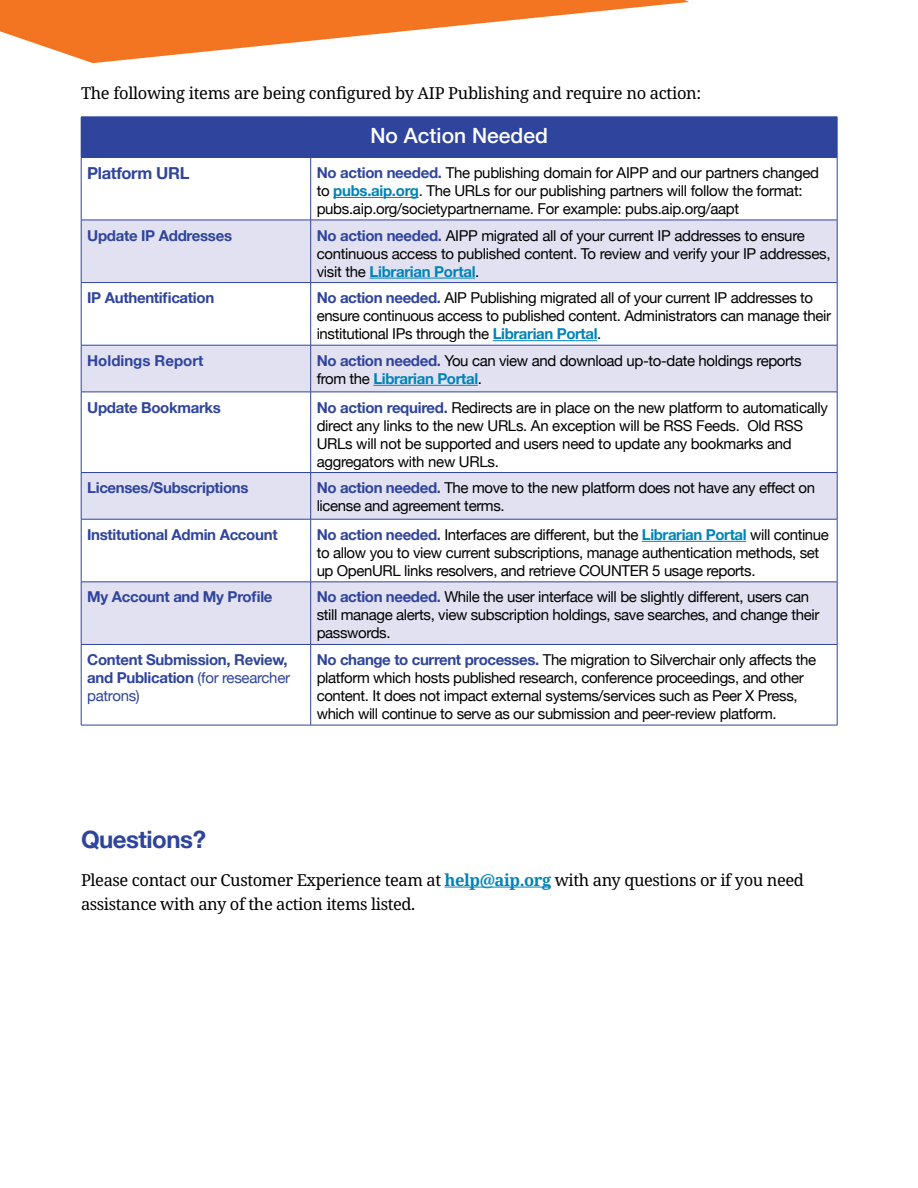
<style>
.page{position:relative;width:918px;height:1188px;background:#fff}
.page>*{position:absolute;margin:0;border:0;box-sizing:border-box;transform-origin:0 0}
.t1{font:700 24px "Helvetica Neue";letter-spacing:-.02em;color:#2f449c}
.t2{font:500 21px "Helvetica Neue";color:#fff}
.t3{font:16.5px/24px "Noto Serif";letter-spacing:-.025em;color:#000}
.t4{font:700 16.5px "Helvetica Neue";letter-spacing:-.02em;color:#2f449c}
.t5{font:15px/18px "Helvetica Neue";letter-spacing:-.025em;color:#000}
.t6{font:700 15px/18px "Helvetica Neue";letter-spacing:-.02em;color:#2f449c}
.t7{font:700 15px "Helvetica Neue";color:#2f449c}
.s1{font-weight:700;color:#2f449c}
.s2{font-weight:700;color:#0083b8}
.s3{font-weight:400}
</style>
<div class="page">
<svg style="left:0;top:0;width:689px;height:63px"></svg>
<div style="left:81px;top:117px;width:756px;height:40px;background:#2f449c"></div>
<svg style="left:82px;top:221px;width:755px;height:423px;fill:#e2e1f1"></svg>
<hr style="left:837px;top:117px;width:1px;height:40px;background:#2f449c">
<hr style="left:81px;top:157px;width:230px;height:1px;background:#2f449c">
<hr style="left:81px;top:158px;width:1px;height:62px;background:#2f449c">
<hr style="left:311px;top:157px;width:526px;height:1px;background:#2f449c">
<hr style="left:310px;top:158px;width:1px;height:62px;background:#2f449c">
<hr style="left:837px;top:158px;width:1px;height:62px;background:#2f449c">
<hr style="left:81px;top:220px;width:230px;height:1px;background:#2f449c">
<hr style="left:311px;top:220px;width:526px;height:1px;background:#2f449c">
<hr style="left:81px;top:220px;width:1px;height:62px;background:#2f449c">
<hr style="left:310px;top:220px;width:1px;height:62px;background:#2f449c">
<hr style="left:837px;top:220px;width:1px;height:62px;background:#2f449c">
<hr style="left:81px;top:282px;width:230px;height:1px;background:#2f449c">
<hr style="left:81px;top:283px;width:1px;height:62px;background:#2f449c">
<hr style="left:311px;top:282px;width:526px;height:1px;background:#2f449c">
<hr style="left:310px;top:283px;width:1px;height:62px;background:#2f449c">
<hr style="left:837px;top:283px;width:1px;height:62px;background:#2f449c">
<hr style="left:81px;top:345px;width:230px;height:1px;background:#2f449c">
<hr style="left:81px;top:345px;width:1px;height:47px;background:#2f449c">
<hr style="left:311px;top:345px;width:526px;height:1px;background:#2f449c">
<hr style="left:310px;top:345px;width:1px;height:47px;background:#2f449c">
<hr style="left:837px;top:345px;width:1px;height:47px;background:#2f449c">
<hr style="left:81px;top:392px;width:230px;height:1px;background:#2f449c">
<hr style="left:81px;top:392px;width:1px;height:80px;background:#2f449c">
<hr style="left:311px;top:392px;width:526px;height:1px;background:#2f449c">
<hr style="left:310px;top:392px;width:1px;height:80px;background:#2f449c">
<hr style="left:837px;top:392px;width:1px;height:80px;background:#2f449c">
<hr style="left:81px;top:472px;width:230px;height:1px;background:#2f449c">
<hr style="left:81px;top:473px;width:1px;height:46px;background:#2f449c">
<hr style="left:311px;top:472px;width:526px;height:1px;background:#2f449c">
<hr style="left:310px;top:473px;width:1px;height:46px;background:#2f449c">
<hr style="left:837px;top:473px;width:1px;height:46px;background:#2f449c">
<hr style="left:81px;top:519px;width:230px;height:1px;background:#2f449c">
<hr style="left:81px;top:519px;width:1px;height:63px;background:#2f449c">
<hr style="left:311px;top:519px;width:526px;height:1px;background:#2f449c">
<hr style="left:310px;top:519px;width:1px;height:63px;background:#2f449c">
<hr style="left:837px;top:519px;width:1px;height:63px;background:#2f449c">
<hr style="left:81px;top:582px;width:230px;height:1px;background:#2f449c">
<hr style="left:81px;top:582px;width:1px;height:62px;background:#2f449c">
<hr style="left:311px;top:582px;width:526px;height:1px;background:#2f449c">
<hr style="left:310px;top:582px;width:1px;height:62px;background:#2f449c">
<hr style="left:837px;top:582px;width:1px;height:62px;background:#2f449c">
<hr style="left:81px;top:644px;width:230px;height:1px;background:#2f449c">
<hr style="left:81px;top:645px;width:1px;height:80px;background:#2f449c">
<hr style="left:311px;top:644px;width:526px;height:1px;background:#2f449c">
<hr style="left:310px;top:645px;width:1px;height:80px;background:#2f449c">
<hr style="left:837px;top:645px;width:1px;height:80px;background:#2f449c">
<hr style="left:81px;top:725px;width:230px;height:1px;background:#2f449c">
<hr style="left:311px;top:725px;width:526px;height:1px;background:#2f449c">
<hr style="left:333px;top:197px;width:86px;height:1px;background:#0083b8">
<hr style="left:370px;top:278px;width:105px;height:1px;background:#0083b8">
<hr style="left:493px;top:340px;width:104px;height:1px;background:#0083b8">
<hr style="left:373px;top:385px;width:105px;height:1px;background:#0083b8">
<hr style="left:642px;top:541px;width:104px;height:1px;background:#0083b8">
<hr style="left:445px;top:887px;width:106px;height:1px;background:#0083b8">
<p class="t3" style="left:81px;top:81px;width:622px">The following items are being configured by AIP Publishing and require no action:</p>
<h2 class="t2" style="left:370px;top:119px;width:179px">No Action Needed</h2>
<p class="t4" style="left:87px;top:161px;width:104px">Platform URL</p>
<p class="t5" style="left:317px;top:164px;width:504px"><span class="s1">No action needed.</span> The publishing domain for AIPP and our partners changed to <span class="s2">pubs.aip.org</span>. The URLs for our publishing partners will follow the format: pubs.aip.org/societypartnername. For example: pubs.aip.org/aapt</p>
<p class="t6" style="left:87px;top:227px;width:146px">Update IP Addresses</p>
<p class="t5" style="left:317px;top:227px;width:515px"><span class="s1">No action needed.</span> AIPP migrated all of your current IP addresses to ensure continuous access to published content. To review and verify your IP addresses, visit the <span class="s2">Librarian Portal</span>.</p>
<p class="t6" style="left:87px;top:289px;width:129px">IP Authentification</p>
<p class="t5" style="left:317px;top:290px;width:516px"><span class="s1">No action needed.</span> AIP Publishing migrated all of your current IP addresses to ensure continuous access to published content. Administrators can manage their institutional IPs through the <span class="s2">Librarian Portal</span>.</p>
<p class="t7" style="left:87px;top:349px;width:118px">Holdings Report</p>
<p class="t5" style="left:317px;top:352px;width:486px"><span class="s1">No action needed.</span> You can view and download up-to-date holdings reports from the <span class="s2">Librarian Portal</span>.</p>
<p class="t6" style="left:87px;top:399px;width:135px">Update Bookmarks</p>
<p class="t5" style="left:317px;top:399px;width:513px"><span class="s1">No action required.</span> Redirects are in place on the new platform to automatically direct any links to the new URLs. An exception will be RSS Feeds. Old RSS URLs will not be supported and users need to update any bookmarks and aggregators with new URLs.</p>
<p class="t6" style="left:87px;top:479px;width:163px">Licenses/Subscriptions</p>
<p class="t5" style="left:317px;top:480px;width:500px"><span class="s1">No action needed.</span> The move to the new platform does not have any effect on license and agreement terms.</p>
<p class="t6" style="left:87px;top:526px;width:192px">Institutional Admin Account</p>
<p class="t5" style="left:317px;top:526px;width:514px"><span class="s1">No action needed.</span> Interfaces are different, but the <span class="s2">Librarian Portal</span> will continue to allow you to view current subscriptions, manage authentication methods, set up OpenURL links resolvers, and retrieve COUNTER 5 usage reports.</p>
<p class="t6" style="left:87px;top:589px;width:187px">My Account and My Profile</p>
<p class="t5" style="left:317px;top:589px;width:504px"><span class="s1">No action needed.</span> While the user interface will be slightly different, users can still manage alerts, view subscription holdings, save searches, and change their passwords.</p>
<p class="t6" style="left:87px;top:651px;width:204px">Content Submission, Review, and Publication <span class="s3">(for researcher patrons)</span></p>
<p class="t5" style="left:317px;top:652px;width:501px"><span class="s1">No change to current processes.</span> The migration to Silverchair only affects the platform which hosts published research, conference proceedings, and other content. It does not impact external systems/services such as Peer X Press, which will continue to serve as our submission and peer-review platform.</p>
<h1 class="t1" style="left:81px;top:821px;width:127px">Questions?</h1>
<p class="t3" style="left:81px;top:868px;width:725px">Please contact our Customer Experience team at <span class="s2">help@aip.org</span> with any questions or if you need assistance with any of the action items listed.</p>
</div>
